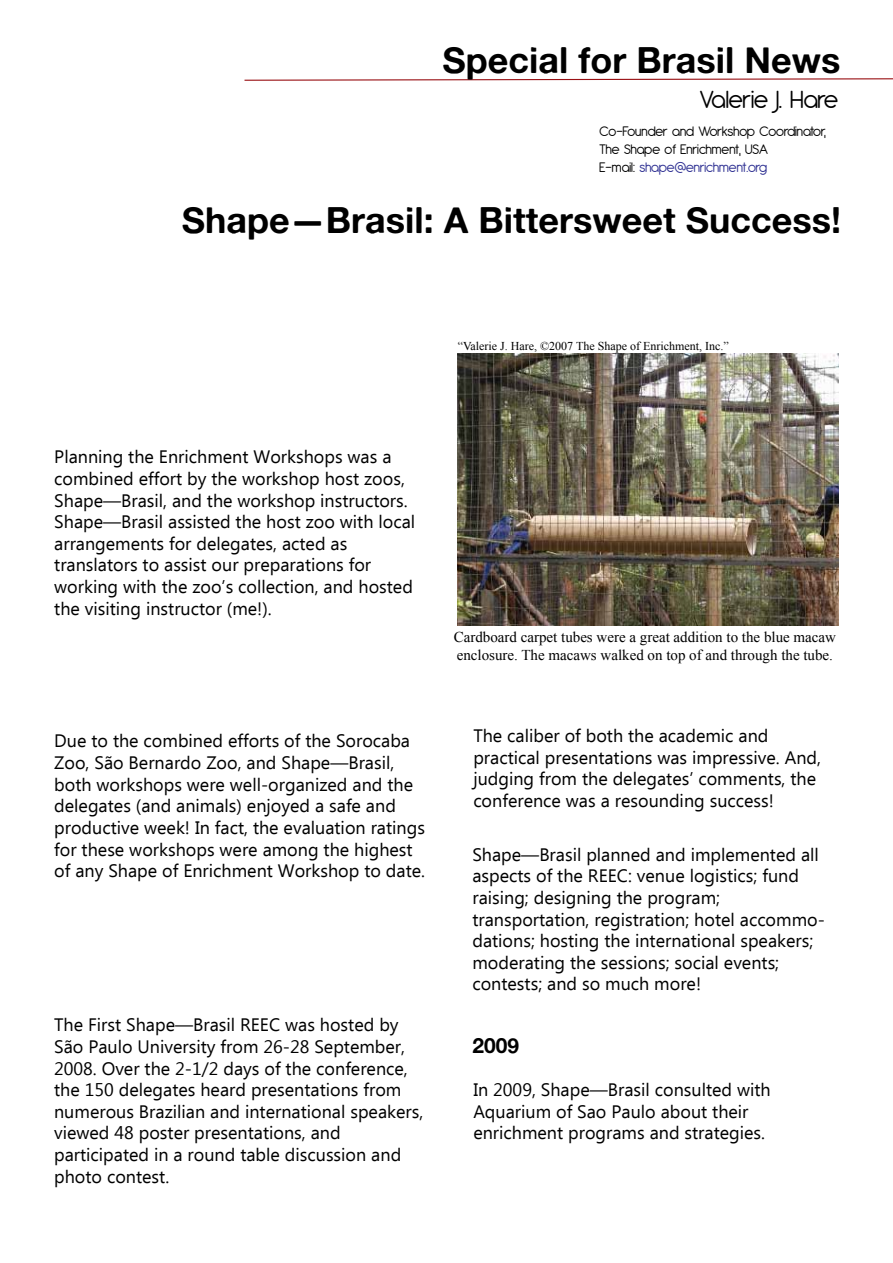
<style>
.page{position:relative;width:893px;height:1263px;background:#fff}
.page>*{position:absolute;margin:0;border:0;box-sizing:border-box;transform-origin:0 0}
.t1{font:36px "Alte Haas Grotesk Bold";color:#000}
.t2{font:27px "Antipasto";color:#000}
.t3{font:21px "Alte Haas Grotesk Bold";color:#000}
.t4{font:18px/21.6px "Ebrima";color:#000}
.t5{font:15px/18px "Times New Roman";color:#000}
.t6{font:15px/18px "Antipasto";color:#000}
.t7{font:12px "Times New Roman";color:#000}
.s1{color:#2e3092}
</style>
<div class="page">
<img style="left:458px;top:353px;width:380px;height:273px">
<svg style="left:244px;top:78px;width:649px;height:3px"></svg>
<h1 class="t1" style="left:443px;top:38px;width:399px">Special for Brasil News</h1>
<h2 class="t2" style="left:700px;top:84px;width:140px">Valerie J. Hare</h2>
<p class="t6" style="left:600px;top:122px;width:228px">Co-Founder and Workshop Coordinator,<br>The Shape of Enrichment, USA<br>E-mail: <span class="s1">shape@enrichment.org</span></p>
<h1 class="t1" style="left:182px;top:198px;width:661px">Shape—Brasil: A Bittersweet Success!</h1>
<p class="t7" style="left:458px;top:338px;width:272px">“Valerie J. Hare, ©2007 The Shape of Enrichment, Inc.”</p>
<p class="t4" style="left:54px;top:447px;width:362px">Planning the Enrichment Workshops was a combined effort by the workshop host zoos, Shape—Brasil, and the workshop instructors.<br>Shape—Brasil assisted the host zoo with local arrangements for delegates, acted as translators to assist our preparations for working with the zoo’s collection, and hosted the visiting instructor (me!).</p>
<p class="t4" style="left:54px;top:731px;width:372px">Due to the combined efforts of the Sorocaba Zoo, São Bernardo Zoo, and Shape—Brasil, both workshops were well-organized and the delegates (and animals) enjoyed a safe and productive week! In fact, the evaluation ratings for these workshops were among the highest of any Shape of Enrichment Workshop to date.</p>
<p class="t4" style="left:54px;top:1015px;width:371px">The First Shape—Brasil REEC was hosted by São Paulo University from 26-28 September, 2008. Over the 2-1/2 days of the conference, the 150 delegates heard presentations from numerous Brazilian and international speakers, viewed 48 poster presentations, and participated in a round table discussion and photo contest.</p>
<p class="t5" style="left:454px;top:628px;width:384px">Cardboard carpet tubes were a great addition to the blue macaw enclosure. The macaws walked on top of and through the tube.</p>
<p class="t4" style="left:473px;top:726px;width:349px">The caliber of both the academic and practical presentations was impressive. And, judging from the delegates’ comments, the conference was a resounding success!</p>
<p class="t4" style="left:472px;top:845px;width:354px">Shape—Brasil planned and implemented all aspects of the REEC: venue logistics; fund raising; designing the program; transportation, registration; hotel accommo&shy;dations; hosting the international speakers; moderating the sessions; social events; contests; and so much more!</p>
<p class="t3" style="left:472px;top:1032px;width:48px">2009</p>
<p class="t4" style="left:473px;top:1080px;width:299px">In 2009, Shape—Brasil consulted with<br>Aquarium of Sao Paulo about their enrichment programs and strategies.</p>
</div>
